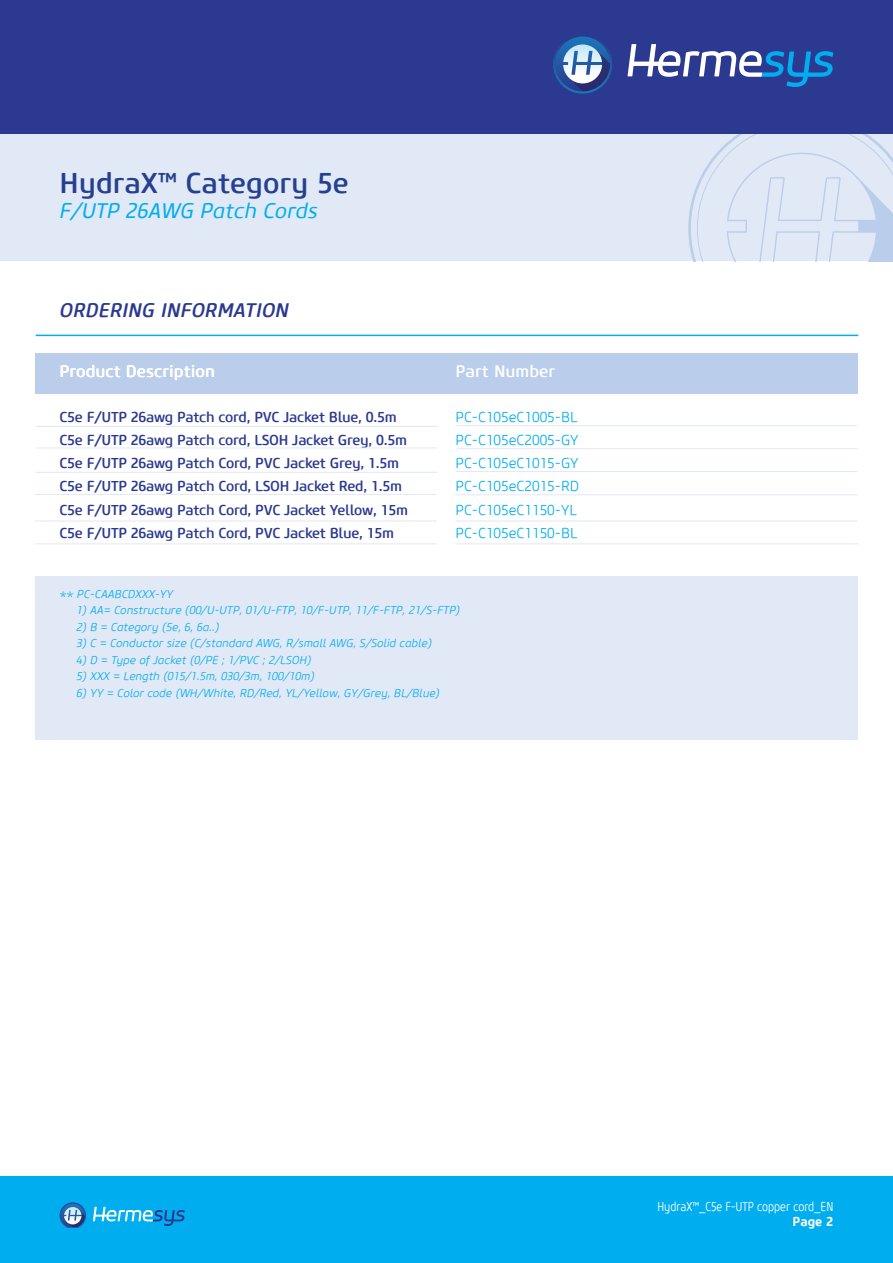
<style>
.page{position:relative;width:893px;height:1263px;background:#fff}
.page>*{position:absolute;margin:0;border:0;box-sizing:border-box;transform-origin:0 0}
.t1{font:500 28.5px "Core Sans M55";color:#25408f}
.t2{font:italic 21px "Core Sans M45";color:#00aeef}
.t3{font:italic 500 19.5px "Core Sans M55";color:#2b3990}
.t4{font:500 16.5px "Core Sans M55";color:#fff}
.t5{font:500 14.25px/23.2px "Core Sans M55";letter-spacing:-.02em;color:#2b3990}
.t6{font:300 14.25px/23.2px "Core Sans M35";color:#00aeef}
.t7{font:300 12.75px "Core Sans M37 Cn";color:#fff}
.t8{font:700 12.75px "Core Sans M65";color:#fff}
.t9{font:italic 300 11.25px "Core Sans M35";color:#00aeef}
</style>
<div class="page">
<div style="left:0;top:123px;width:893px;height:138px;background:#e1e8f6"></div>
<div style="left:0;top:1177px;width:893px;height:86px;background:#00aeef"></div>
<svg style="left:93px;top:1207px;width:92px;height:19px"></svg>
<svg style="left:60px;top:1202px;width:26px;height:25px"></svg>
<svg style="left:688px;top:134px;width:205px;height:127px"></svg>
<div style="left:0;top:0;width:893px;height:134px;background:#2b3990"></div>
<svg style="left:628px;top:44px;width:205px;height:43px"></svg>
<svg style="left:553px;top:36px;width:59px;height:58px"></svg>
<div style="left:35px;top:353px;width:822px;height:40px;background:#bacdea"></div>
<hr style="left:36px;top:335px;width:822px;height:1px;background:#00aeef">
<hr style="left:36px;top:426px;width:401px;height:1px;background:#e1e8f6">
<hr style="left:36px;top:448px;width:401px;height:1px;background:#e1e8f6">
<hr style="left:36px;top:472px;width:401px;height:1px;background:#e1e8f6">
<hr style="left:35px;top:494px;width:401px;height:1px;background:#e1e8f6">
<hr style="left:35px;top:521px;width:401px;height:1px;background:#e1e8f6">
<hr style="left:455px;top:425px;width:402px;height:1px;background:#e1e8f6">
<hr style="left:456px;top:448px;width:402px;height:1px;background:#e1e8f6">
<hr style="left:455px;top:471px;width:402px;height:1px;background:#e1e8f6">
<hr style="left:455px;top:494px;width:402px;height:1px;background:#e1e8f6">
<hr style="left:455px;top:521px;width:402px;height:1px;background:#e1e8f6">
<div style="left:35px;top:576px;width:822px;height:164px;background:#e1e8f6"></div>
<hr style="left:35px;top:543px;width:401px;height:1px;background:#e1e8f6">
<hr style="left:456px;top:543px;width:402px;height:1px;background:#e1e8f6">
<h1 class="t1" style="left:60px;top:165px;width:291px">HydraX™ Category 5e</h1>
<h2 class="t2" style="left:60px;top:198px;width:260px">F/UTP 26AWG Patch Cords</h2>
<h3 class="t3" style="left:60px;top:298px;width:231px">ORDERING INFORMATION</h3>
<h3 class="t4" style="left:60px;top:361px;width:157px">Product Description</h3>
<h3 class="t4" style="left:455px;top:361px;width:101px">Part Number</h3>
<p class="t5" style="left:60px;top:405px;width:350px">C5e F/UTP 26awg Patch cord, PVC Jacket Blue, 0.5m C5e F/UTP 26awg Patch cord, LSOH Jacket Grey, 0.5m C5e F/UTP 26awg Patch Cord, PVC Jacket Grey, 1.5m C5e F/UTP 26awg Patch Cord, LSOH Jacket Red, 1.5m C5e F/UTP 26awg Patch Cord, PVC Jacket Yellow, 15m C5e F/UTP 26awg Patch Cord, PVC Jacket Blue, 15m</p>
<p class="t6" style="left:455px;top:405px;width:125px">PC-C105eC1005-BL<br>PC-C105eC2005-GY<br>PC-C105eC1015-GY<br>PC-C105eC2015-RD<br>PC-C105eC1150-YL<br>PC-C105eC1150-BL</p>
<p class="t9" style="left:60px;top:587px;width:115px">** PC-CAABCDXXX-YY</p>
<p class="t9" style="left:76px;top:604px;width:385px">1) AA= Constructure (00/U-UTP, 01/U-FTP, 10/F-UTP, 11/F-FTP, 21/S-FTP)</p>
<p class="t9" style="left:76px;top:620px;width:144px">2) B = Category (5e, 6, 6a..)</p>
<p class="t9" style="left:76px;top:637px;width:357px">3) C = Conductor size (C/standard AWG, R/small AWG, S/Solid cable)</p>
<p class="t9" style="left:76px;top:653px;width:237px">4) D = Type of Jacket (0/PE ; 1/PVC ; 2/LSOH)</p>
<p class="t9" style="left:76px;top:670px;width:240px">5) XXX = Length (015/1.5m, 030/3m, 100/10m)</p>
<p class="t9" style="left:76px;top:686px;width:365px">6) YY = Color code (WH/White, RD/Red, YL/Yellow, GY/Grey, BL/Blue)</p>
<p class="t7" style="left:657px;top:1199px;width:177px">HydraX™_C5e F-UTP copper cord_EN</p>
<p class="t8" style="left:792px;top:1214px;width:42px">Page 2</p>
</div>
